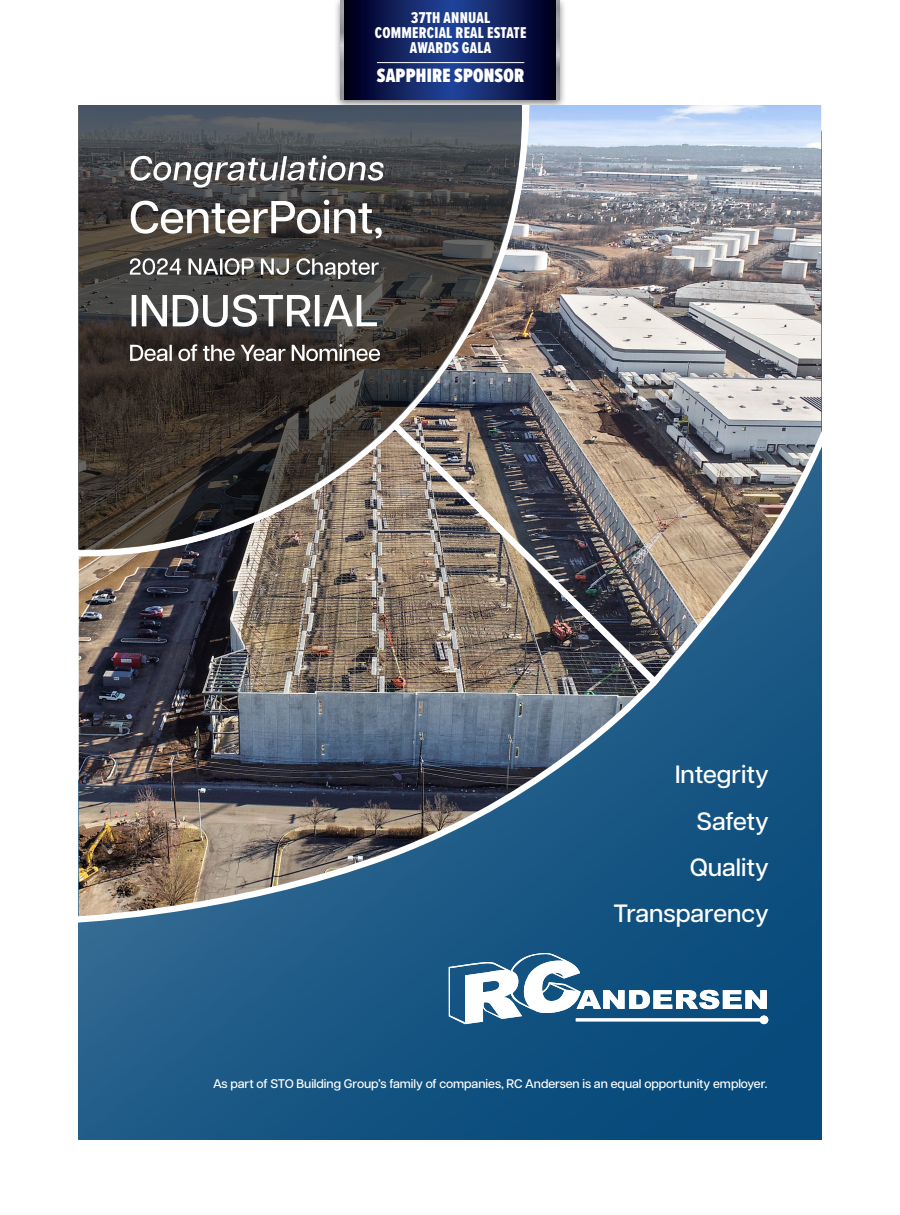
<style>
.page{position:relative;width:900px;height:1215px;background:#fff}
.page>*{position:absolute;margin:0;border:0;box-sizing:border-box;transform-origin:0 0}
.t1{font:500 25px/46.2px "Articulat CF";color:#fff;text-align:right}
.t2{font:900 20px "Proxima Nova Ex Cn";letter-spacing:.01em;color:#fff}
.t3{font:16.25px/15px "Proxima Nova Ex Cn Extrabld";letter-spacing:.015em;color:#fff;text-align:center}
.t4{font:500 12.5px "Articulat CF";letter-spacing:-.005em;color:#fff}
</style>
<div class="page">
<div style="left:333px;top:0;width:234px;height:110px;background:#231f20;opacity:.6"></div>
<svg style="left:344px;top:0;width:212px;height:100px"></svg>
<svg style="left:556px;top:0;width:3px;height:100px"></svg>
<svg style="left:341px;top:0;width:3px;height:100px"></svg>
<div style="left:661px;top:839px;width:160px;height:301px;background:#0a4c7c"></div>
<img style="left:79px;top:556px;width:582px;height:584px">
<img style="left:385px;top:105px;width:436px;height:734px">
<img style="left:79px;top:105px;width:449px;height:451px">
<svg style="left:79px;top:105px;width:443px;height:445px"></svg>
<svg style="left:449px;top:953px;width:319px;height:71px"></svg>
<svg style="left:130px;top:344px;width:250px;height:17px"></svg>
<svg style="left:132px;top:295px;width:245px;height:32px"></svg>
<svg style="left:130px;top:258px;width:249px;height:21px"></svg>
<svg style="left:131px;top:200px;width:251px;height:38px"></svg>
<svg style="left:131px;top:155px;width:253px;height:33px"></svg>
<hr style="left:377px;top:62px;width:147px;height:1px;background:#fff">
<p class="t3" style="left:375px;top:10px;width:153px">37TH ANNUAL<br>COMMERCIAL REAL ESTATE<br>AWARDS GALA</p>
<p class="t2" style="left:377px;top:60px;width:149px">SAPPHIRE SPONSOR</p>
<p class="t1" style="left:614px;top:750px;width:157px">Integrity<br>Safety<br>Quality<br>Transparency</p>
<p class="t4" style="left:213px;top:1075px;width:556px">As part of STO Building Group’s family of companies, RC Andersen is an equal opportunity employer.</p>
</div>
